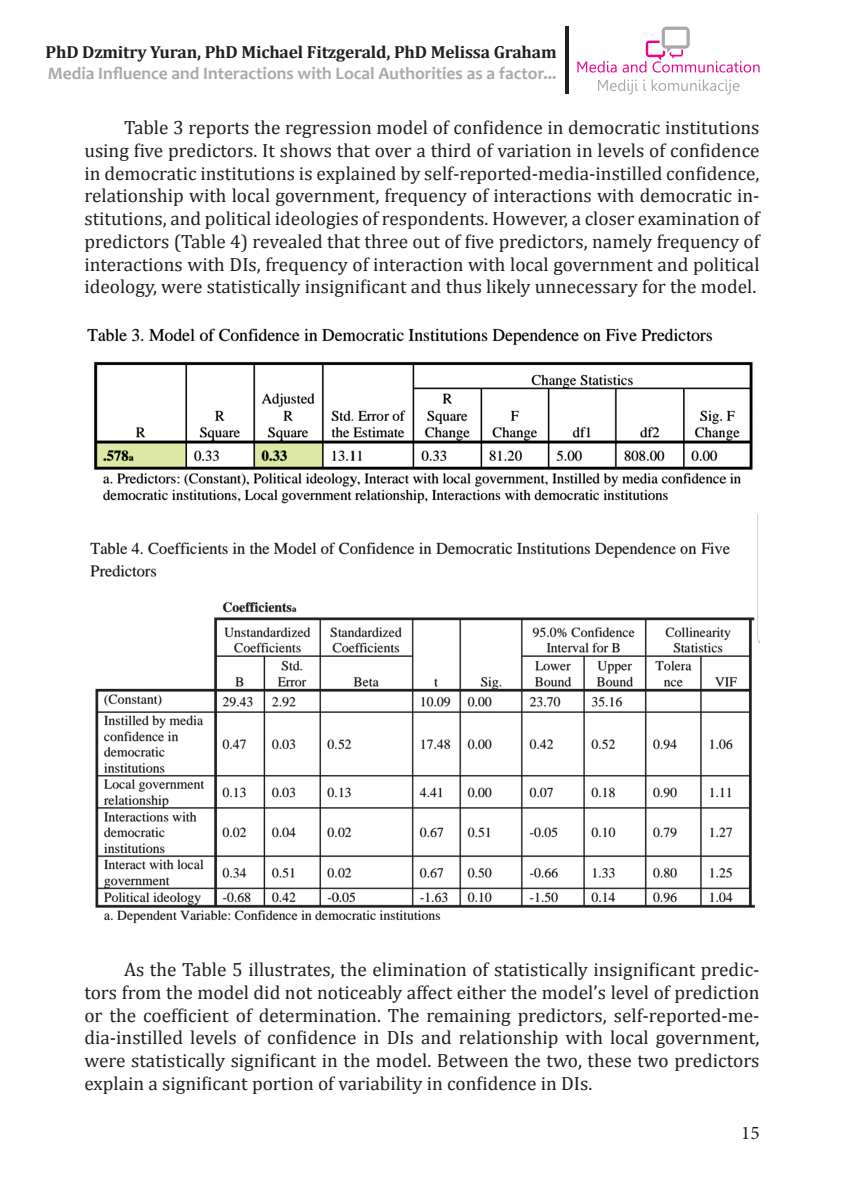
<style>
.page{position:relative;width:844px;height:1191px;background:#fff}
.page>*{position:absolute;margin:0;border:0;box-sizing:border-box;transform-origin:0 0}
.t1{font:19.25px/22.8px "Cambria";color:#231f20;text-align:justify}
.t2{font:19.25px "Minion Pro";color:#231f20}
.t3{font:700 17.5px "Candara";color:#a8a9ad}
.t4{font:700 17.5px "Cambria";letter-spacing:-.01em;color:#231f20}
</style>
<div class="page">
<svg style="left:577px;top:61px;width:39px;height:12px"></svg>
<svg style="left:622px;top:27px;width:137px;height:46px"></svg>
<svg style="left:598px;top:79px;width:39px;height:15px"></svg>
<svg style="left:643px;top:79px;width:96px;height:15px"></svg>
<hr style="left:565px;top:27px;width:3px;height:67px;background:#231f20">
<img style="left:87px;top:328px;width:672px;height:596px">
<p class="t4" style="left:45px;top:40px;width:512px">PhD Dzmitry Yuran, PhD Michael Fitzgerald, PhD Melissa Graham</p>
<p class="t3" style="left:48px;top:63px;width:510px">Media Influence and Interactions with Local Authorities as a factor...</p>
<p class="t1" style="left:84px;top:116px;width:676px;text-indent:40px">Table 3 reports the regression model of confidence in democratic institutions using five predictors. It shows that over a third of variation in levels of confidence in democratic institutions is explained by self-reported-media-instilled confidence, relationship with local government, frequency of interactions with democratic in&shy;stitutions, and political ideologies of respondents. However, a closer examination of predictors (Table 4) revealed that three out of five predictors, namely frequency of interactions with DIs, frequency of interaction with local government and political ideology, were statistically insignificant and thus likely unnecessary for the model.</p>
<p class="t1" style="left:84px;top:958px;width:676px;text-indent:40px">As the Table 5 illustrates, the elimination of statistically insignificant predic&shy;tors from the model did not noticeably affect either the model’s level of prediction or the coefficient of determination. The remaining predictors, self-reported-me&shy;dia-instilled levels of confidence in DIs and relationship with local government, were statistically significant in the model. Between the two, these two predictors explain a significant portion of variability in confidence in DIs.</p>
<p class="t2" style="left:740px;top:1120px;width:20px">15</p>
</div>
